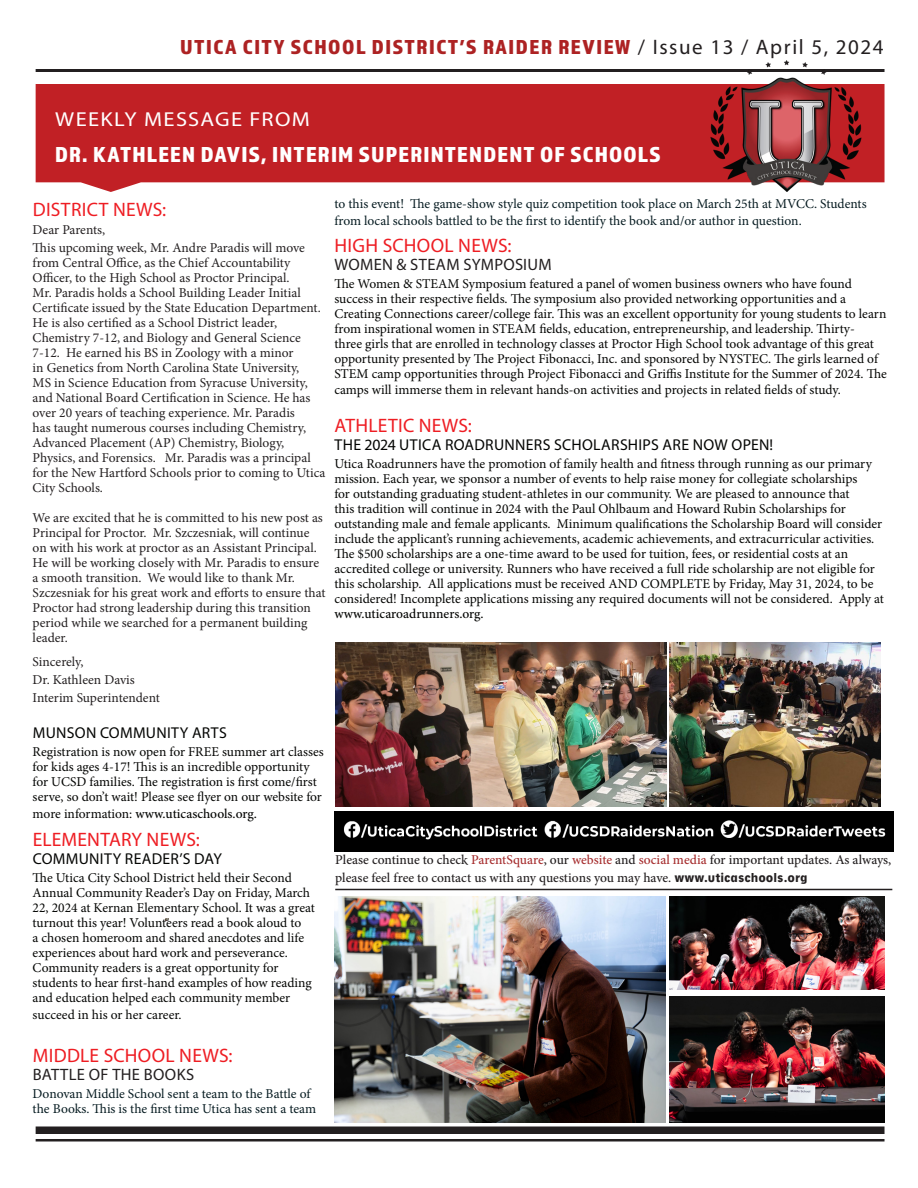
<style>
.page{position:relative;width:918px;height:1188px;background:#fff}
.page>*{position:absolute;margin:0;border:0;box-sizing:border-box;transform-origin:0 0}
.Subhead{font:22.5px "Almaq Refined";letter-spacing:.05em;color:#fff}
.t1{font:21px "Almaq Refined";letter-spacing:.075em;color:#ad2223}
.Subhead-2{font:20.25px "Myriad Pro";letter-spacing:.055em;color:#fff;scale:1.11 1}
.Subhead-3{font:19.5px "Myriad Pro";letter-spacing:.015em;color:#ee1d23}
.Subhead-4{font:16.5px "Myriad Pro";letter-spacing:.015em;color:#231f20}
.Body_Text{font:16.5px "Myriad Pro";letter-spacing:.02em;color:#231f20}
.Subhead-5{font:15.75px "Myriad Pro";letter-spacing:.02em;color:#040503}
.Subhead-6{font:13.5px/15px "Minion Pro";color:#040503}
.Subhead-7{font:13.5px/15px "Minion Pro";color:#231f20}
.Subhead-8{font:13.5px/15px "Minion Pro";color:#061b21}
.t2{font:500 13.5px/18px "Minion Pro";letter-spacing:-.005em;color:#231f20}
.Subhead-9{font:500 13.5px "Minion Pro";letter-spacing:-.005em;color:#040503}
.s1{font-family:"Myriad Pro";color:#231f20}
.s2{font-weight:400}
.s3{font-weight:500}
.s4{color:#a62e2f}
.s5{font-family:"Neuzeit Gro Con";font-weight:900}
</style>
<div class="page">
<svg style="left:36px;top:84px;width:849px;height:108px;background:#c63337"></svg>
<hr style="left:335px;top:889px;width:557px;height:1px;background:#231f20">
<div style="left:36px;top:1126px;width:849px;height:8px;background:#231f20"></div>
<hr style="left:36px;top:1139px;width:849px;height:3px;background:#231f20">
<hr style="left:36px;top:69px;width:849px;height:3px;background:#231f20">
<img style="left:710px;top:61px;width:152px;height:131px">
<img style="left:334px;top:812px;width:560px;height:40px">
<img style="left:670px;top:643px;width:211px;height:164px">
<img style="left:670px;top:997px;width:215px;height:126px">
<img style="left:335px;top:643px;width:332px;height:164px">
<img style="left:334px;top:896px;width:331px;height:227px">
<img style="left:670px;top:896px;width:215px;height:94px">
<p class="t1" style="left:180px;top:34px;width:705px">UTICA CITY SCHOOL DISTRICT’S RAIDER REVIEW <span class="s1">/ Issue 13 / April 5, 2024</span></p>
<p class="Subhead-2" style="left:55px;top:107px;width:231px">WEEKLY MESSAGE FROM</p>
<p class="Subhead" style="left:55px;top:141px;width:607px">DR. KATHLEEN DAVIS, INTERIM SUPERINTENDENT OF SCHOOLS</p>
<p class="Subhead-3" style="left:33px;top:197px;width:135px">DISTRICT NEWS:</p>
<p class="Subhead-7" style="left:33px;top:222px;width:74px">Dear Parents,</p>
<p class="Subhead-7" style="left:33px;top:240px;width:294px">This upcoming week, Mr. Andre Paradis will move from Central Office, as the Chief Accountability Officer, to the High School as Proctor Principal.<br>Mr. Paradis holds a School Building Leader Initial Certificate issued by the State Education Department.<br>He is also certified as a School District leader, Chemistry 7-12, and Biology and General Science 7-12. He earned his BS in Zoology with a minor<br>in Genetics from North Carolina State University,<br>MS in Science Education from Syracuse University, and National Board Certification in Science. He has over 20 years of teaching experience. Mr. Paradis<br>has taught numerous courses including Chemistry, Advanced Placement (AP) Chemistry, Biology, Physics, and Forensics. Mr. Paradis was a principal for the New Hartford Schools prior to coming to Utica City Schools.</p>
<p class="Subhead-7" style="left:33px;top:510px;width:294px">We are excited that he is committed to his new post as Principal for Proctor. Mr. Szczesniak, will continue on with his work at proctor as an Assistant Principal.<br>He will be working closely with Mr. Paradis to ensure a smooth transition. We would like to thank Mr.<br>Szczesniak for his great work and efforts to ensure that Proctor had strong leadership during this transition period while we searched for a permanent building leader.</p>
<p class="Subhead-7" style="left:33px;top:654px;width:52px">Sincerely,</p>
<p class="Subhead-7" style="left:33px;top:672px;width:104px">Dr. Kathleen Davis</p>
<p class="Subhead-7" style="left:33px;top:690px;width:129px">Interim Superintendent</p>
<p class="Subhead-5" style="left:33px;top:723px;width:196px">MUNSON COMMUNITY ARTS</p>
<p class="Subhead-6" style="left:33px;top:744px;width:293px">Registration is now open for FREE summer art classes for kids ages 4-17! This is an incredible opportunity for UCSD families. The registration is first come/first serve, so don’t wait! Please see flyer on our website for</p>
<p class="Subhead-9" style="left:33px;top:804px;width:226px"><span class="s2">more information:</span> www.uticaschools.org.</p>
<p class="Subhead-3" style="left:33px;top:827px;width:168px">ELEMENTARY NEWS:</p>
<p class="Subhead-5" style="left:33px;top:849px;width:191px">COMMUNITY READER’S DAY</p>
<p class="Subhead-6" style="left:33px;top:870px;width:284px">The Utica City School District held their Second Annual Community Reader’s Day on Friday, March 22, 2024 at Kernan Elementary School. It was a great turnout this year! Volunteers read a book aloud to<br>a chosen homeroom and shared anecdotes and life experiences about hard work and perseverance.<br>Community readers is a great opportunity for students to hear first-hand examples of how reading and education helped each community member</p>
<p class="Subhead-6" style="left:33px;top:1007px;width:151px">succeed in his or her career.</p>
<p class="Subhead-3" style="left:33px;top:1043px;width:201px">MIDDLE SCHOOL NEWS:</p>
<p class="Body_Text" style="left:33px;top:1064px;width:163px">BATTLE OF THE BOOKS</p>
<p class="Subhead-8" style="left:33px;top:1086px;width:285px">Donovan Middle School sent a team to the Battle of the Books. This is the first time Utica has sent a team</p>
<p class="Subhead-8" style="left:334px;top:196px;width:534px;line-height:16.5px">to this event! The game-show style quiz competition took place on March 25th at MVCC. Students from local schools battled to be the first to identify the book and/or author in question.</p>
<p class="Subhead-3" style="left:335px;top:233px;width:178px">HIGH SCHOOL NEWS:</p>
<p class="Subhead-4" style="left:335px;top:254px;width:219px">WOMEN &amp; STEAM SYMPOSIUM</p>
<p class="Subhead-6" style="left:334px;top:276px;width:554px">The Women &amp; STEAM Symposium featured a panel of women business owners who have found success in their respective fields. The symposium also provided networking opportunities and a Creating Connections career/college fair. This was an excellent opportunity for young students to learn from inspirational women in STEAM fields, education, entrepreneurship, and leadership. Thirty-<br>three girls that are enrolled in technology classes at Proctor High School took advantage of this great opportunity presented by The Project Fibonacci, Inc. and sponsored by NYSTEC. The girls learned of STEM camp opportunities through Project Fibonacci and Griffis Institute for the Summer of 2024. The</p>
<p class="Subhead-6" style="left:334px;top:383px;width:508px">camps will immerse them in relevant hands-on activities and projects in related fields of study.</p>
<p class="Subhead-3" style="left:335px;top:413px;width:139px">ATHLETIC NEWS:</p>
<p class="Subhead-5" style="left:335px;top:435px;width:440px">THE 2024 UTICA ROADRUNNERS SCHOLARSHIPS ARE NOW OPEN!</p>
<p class="Subhead-6" style="left:334px;top:456px;width:551px">Utica Roadrunners have the promotion of family health and fitness through running as our primary mission. Each year, we sponsor a number of events to help raise money for collegiate scholarships<br>for outstanding graduating student-athletes in our community. We are pleased to announce that<br>this tradition will continue in 2024 with the Paul Ohlbaum and Howard Rubin Scholarships for outstanding male and female applicants. Minimum qualifications the Scholarship Board will consider include the applicant’s running achievements, academic achievements, and extracurricular activities.<br>The $500 scholarships are a one-time award to be used for tuition, fees, or residential costs at an accredited college or university. Runners who have received a full ride scholarship are not eligible for this scholarship. All applications must be received AND COMPLETE by Friday, May 31, 2024, to be considered! Incomplete applications missing any required documents will not be considered. Apply at <span class="s3">www.uticaroadrunners.org.</span></p>
<p class="t2" style="left:335px;top:851px;width:558px">Please continue to check <span class="s4">ParentSquare</span>, our <span class="s4">website</span> and <span class="s4">social media</span> for important updates. As always, please feel free to contact us with any questions you may have. <span class="s5">www.uticaschools.org</span></p>
</div>
